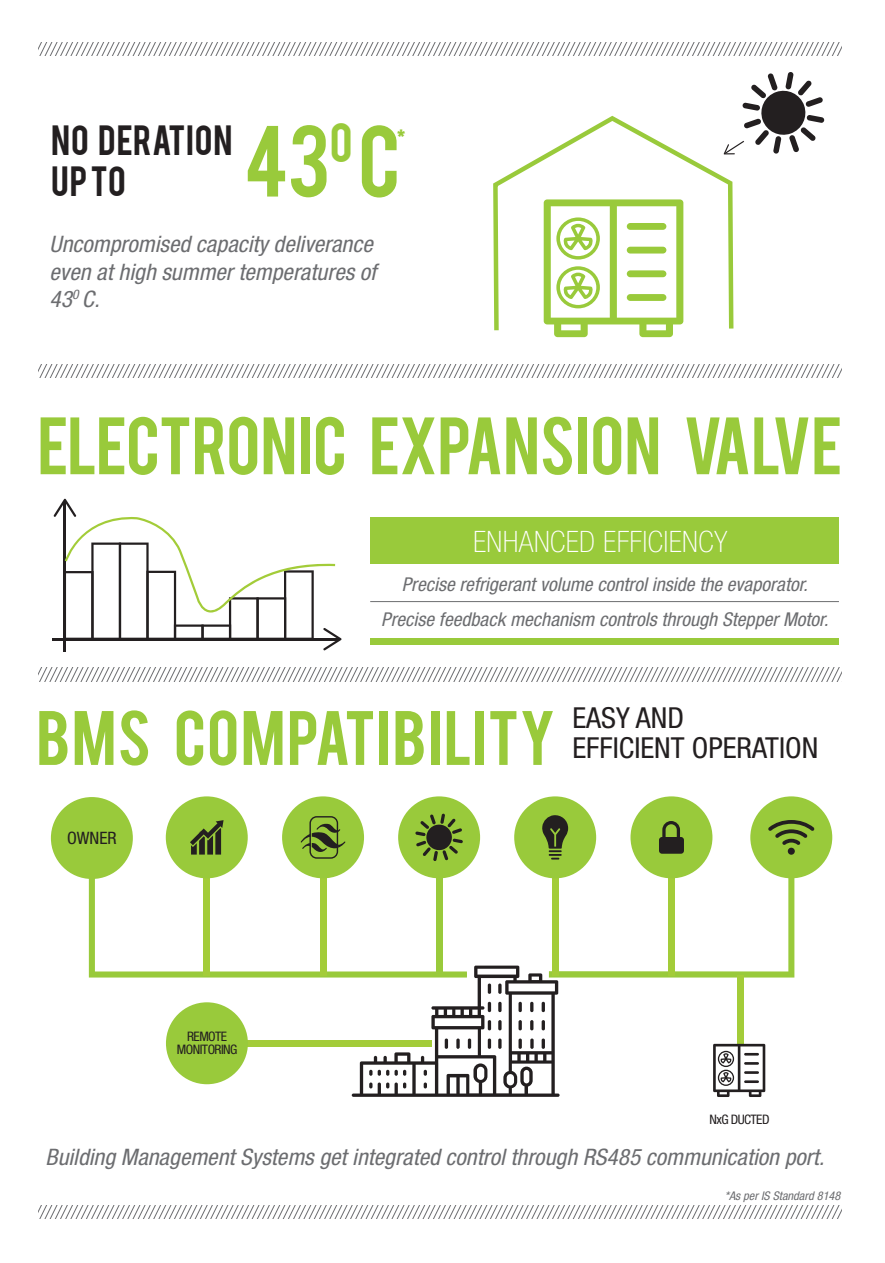
<style>
.page{position:relative;width:885px;height:1263px;background:#fff}
.page>*{position:absolute;margin:0;border:0;box-sizing:border-box;transform-origin:0 0}
.t1{font:79.35px "Bebas";color:#99ca3b}
.t2{font:63.75px "Bebas";color:#99ca3b}
.t3{font:33.3px/40.7px "Bebas";letter-spacing:.02em;color:#231f20}
.t4{font:100 condensed 29.55px "Helvetica Neue LT Pro";letter-spacing:.015em;color:#fff}
.t5{font:condensed 28.95px/29.8px "Helvetica Neue LT Pro";color:#231f20}
.t6{font:23.1px "Bebas";color:#99ca3b;scale:.93 1}
.t7{font:italic condensed 22.65px/27.3px "Helvetica Neue LT Pro";color:#6c6d70}
.t8{font:italic condensed 19.05px/35.1px "Helvetica Neue LT Pro";color:#6c6d70;text-align:center}
.t9{font:condensed 17.1px "Helvetica Neue LT Pro";color:#231f20}
.t10{font:condensed 13.05px/13.5px "Helvetica Neue LT Pro";letter-spacing:-.04em;color:#231f20;text-align:center}
.t11{font:italic condensed 12px "Helvetica Neue LT Pro";color:#6c6d70}
.s1{font-family:"Bebas";font-stretch:normal;font-size:60.45px;color:#99ca3b}
</style>
<div class="page">
<svg style="left:39px;top:1205px;width:802px;height:13px"></svg>
<svg style="left:39px;top:668px;width:802px;height:13px"></svg>
<svg style="left:39px;top:43px;width:802px;height:13px"></svg>
<svg style="left:39px;top:365px;width:802px;height:13px"></svg>
<div style="left:166px;top:796px;width:82px;height:82px;background:#99ca3b;border-radius:50%"></div>
<div style="left:51px;top:797px;width:82px;height:82px;background:#99ca3b;border-radius:50%"></div>
<div style="left:398px;top:796px;width:82px;height:82px;background:#99ca3b;border-radius:50%"></div>
<div style="left:514px;top:796px;width:82px;height:82px;background:#99ca3b;border-radius:50%"></div>
<div style="left:630px;top:796px;width:82px;height:82px;background:#99ca3b;border-radius:50%"></div>
<div style="left:750px;top:796px;width:82px;height:82px;background:#99ca3b;border-radius:50%"></div>
<div style="left:282px;top:796px;width:82px;height:82px;background:#99ca3b;border-radius:50%"></div>
<svg style="left:89px;top:813px;width:725px;height:284px"></svg>
<div style="left:166px;top:1002px;width:82px;height:82px;background:#99ca3b;border-radius:50%"></div>
<hr style="left:370px;top:601px;width:469px;height:1px;background:#6c6d70">
<hr style="left:64px;top:501px;width:2px;height:151px;background:#231f20">
<hr style="left:52px;top:638px;width:287px;height:2px;background:#231f20">
<svg style="left:54px;top:499px;width:287px;height:151px"></svg>
<div style="left:370px;top:517px;width:468px;height:46px;background:#99ca3b"></div>
<div style="left:370px;top:638px;width:468px;height:6px;background:#99ca3b"></div>
<svg style="left:493px;top:115px;width:242px;height:220px"></svg>
<svg style="left:723px;top:72px;width:101px;height:82px"></svg>
<h3 class="t3" style="left:51px;top:118px;width:183px">NO DERATION<br>UP TO</h3>
<h1 class="t1" style="left:244px;top:104px;width:158px">4 3 C<sup>0</sup></h1>
<p class="t7" style="left:50px;top:231px;width:328px">Uncompromised capacity deliverance even at high summer temperatures of<br>43<sup>0</sup> C.</p>
<p class="t6" style="left:396px;top:122px;width:12px">*</p>
<h2 class="t2" style="left:38px;top:399px;width:806px">ELECTRONIC EXPANSION VALVE</h2>
<h3 class="t4" style="left:473px;top:525px;width:256px">ENHANCED EFFICIENCY</h3>
<p class="t8" style="left:381px;top:567px;width:448px">Precise refrigerant volume control inside the evaporator.<br>Precise feedback mechanism controls through Stepper Motor.</p>
<p class="t5" style="left:36px;top:702px;width:783px;text-indent:536px">EASY AND<br><span class="s1">BMS COMPATIBILITY</span> EFFICIENT OPERATION</p>
<p class="t9" style="left:67px;top:828px;width:51px">OWNER</p>
<p class="t10" style="left:177px;top:1029px;width:62px">REMOTE<br>MONITORING</p>
<p class="t10" style="left:709px;top:1113px;width:62px">NxG DUCTED</p>
<p class="t7" style="left:46px;top:1143px;width:780px">Building Management Systems get integrated control through RS485 communication port.</p>
<p class="t11" style="left:724px;top:1189px;width:117px">*As per IS Standard 8148</p>
</div>
